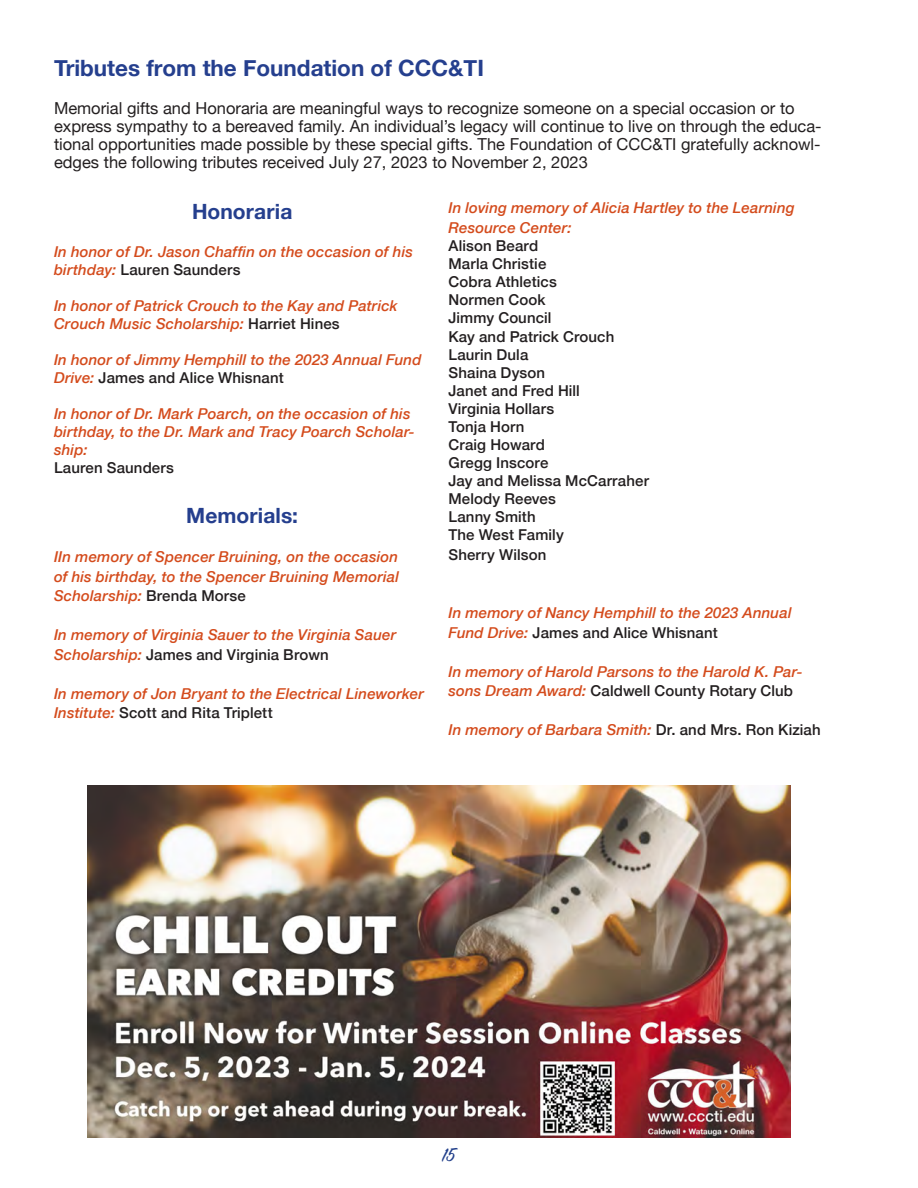
<style>
.page{position:relative;width:918px;height:1188px;background:#fff}
.page>*{position:absolute;margin:0;border:0;box-sizing:border-box;transform-origin:0 0}
.t1{font:700 22.5px "Helvetica Neue";color:#253f8e}
.t2{font:700 21px "Helvetica Neue";letter-spacing:.005em;color:#253f8e}
.t3{font:21px "Sign Painter House Script";color:#22408b}
.t4{font:16.5px/18px "Helvetica Neue";color:#231f20}
.t5{font:italic 500 15px/19.5px "Helvetica Neue";letter-spacing:.01em;color:#d44b1c}
.t6{font:500 15px "Helvetica Neue";letter-spacing:.01em;color:#231f20}
.s1{font-style:normal;color:#231f20}
</style>
<div class="page">
<div style="left:371px;top:1137px;width:155px;height:48px;border:2px solid #fff"></div>
<img style="left:88px;top:786px;width:703px;height:351px">
<p class="t1" style="left:54px;top:50px;width:431px">Tributes from the Foundation of CCC&amp;TI</p>
<p class="t4" style="left:54px;top:100px;width:769px">Memorial gifts and Honoraria are meaningful ways to recognize someone on a special occasion or to express sympathy to a bereaved family. An individual’s legacy will continue to live on through the educa&shy;tional opportunities made possible by these special gifts. The Foundation of CCC&amp;TI gratefully acknowl&shy;edges the following tributes received July 27, 2023 to November 2, 2023</p>
<p class="t2" style="left:192px;top:195px;width:102px">Honoraria</p>
<p class="t5" style="left:54px;top:241px;width:360px;line-height:18px">In honor of Dr. Jason Chaffin on the occasion of his birthday: <span class="s1">Lauren Saunders</span></p>
<p class="t5" style="left:54px;top:295px;width:345px;line-height:18px">In honor of Patrick Crouch to the Kay and Patrick<br>Crouch Music Scholarship: <span class="s1">Harriet Hines</span></p>
<p class="t5" style="left:54px;top:349px;width:369px;line-height:18px">In honor of Jimmy Hemphill to the 2023 Annual Fund<br>Drive: <span class="s1">James and Alice Whisnant</span></p>
<p class="t5" style="left:54px;top:403px;width:362px;line-height:18px">In honor of Dr. Mark Poarch, on the occasion of his birthday, to the Dr. Mark and Tracy Poarch Scholar&shy;ship:</p>
<p class="t6" style="left:54px;top:455px;width:121px">Lauren Saunders</p>
<p class="t2" style="left:186px;top:499px;width:113px">Memorials:</p>
<p class="t5" style="left:54px;top:546px;width:347px;text-align:justify">IIn memory of Spencer Bruining, on the occasion of his birthday, to the Spencer Bruining Memorial Scholarship: <span class="s1">Brenda Morse</span></p>
<p class="t5" style="left:54px;top:624px;width:344px">In memory of Virginia Sauer to the Virginia Sauer<br>Scholarship: <span class="s1">James and Virginia Brown</span></p>
<p class="t5" style="left:54px;top:683px;width:371px">In memory of Jon Bryant to the Electrical Lineworker<br>Institute: <span class="s1">Scott and Rita Triplett</span></p>
<p class="t5" style="left:448px;top:197px;width:348px">In loving memory of Alicia Hartley to the Learning<br>Resource Center:</p>
<p class="t6" style="left:448px;top:233px;width:91px">Alison Beard</p>
<p class="t6" style="left:448px;top:251px;width:99px">Marla Christie</p>
<p class="t6" style="left:448px;top:269px;width:110px">Cobra Athletics</p>
<p class="t6" style="left:448px;top:287px;width:99px">Normen Cook</p>
<p class="t6" style="left:448px;top:305px;width:105px">Jimmy Council</p>
<p class="t6" style="left:448px;top:325px;width:167px">Kay and Patrick Crouch</p>
<p class="t6" style="left:448px;top:343px;width:81px">Laurin Dula</p>
<p class="t6" style="left:448px;top:361px;width:98px">Shaina Dyson</p>
<p class="t6" style="left:448px;top:379px;width:133px">Janet and Fred Hill</p>
<p class="t6" style="left:448px;top:397px;width:107px">Virginia Hollars</p>
<p class="t6" style="left:448px;top:415px;width:77px">Tonja Horn</p>
<p class="t6" style="left:448px;top:433px;width:98px">Craig Howard</p>
<p class="t6" style="left:448px;top:451px;width:102px">Gregg Inscore</p>
<p class="t6" style="left:448px;top:469px;width:202px">Jay and Melissa McCarraher</p>
<p class="t6" style="left:448px;top:487px;width:109px">Melody Reeves</p>
<p class="t6" style="left:448px;top:505px;width:89px">Lanny Smith</p>
<p class="t6" style="left:448px;top:523px;width:117px">The West Family</p>
<p class="t6" style="left:448px;top:542px;width:99px">Sherry Wilson</p>
<p class="t5" style="left:448px;top:602px;width:345px">In memory of Nancy Hemphill to the 2023 Annual<br>Fund Drive: <span class="s1">James and Alice Whisnant</span></p>
<p class="t5" style="left:448px;top:661px;width:356px">In memory of Harold Parsons to the Harold K. Par&shy;sons Dream Award: <span class="s1">Caldwell County Rotary Club</span></p>
<p class="t5" style="left:448px;top:719px;width:374px">In memory of Barbara Smith: <span class="s1">Dr. and Mrs. Ron Kiziah</span></p>
<p class="t3" style="left:442px;top:1142px;width:14px">15</p>
</div>
